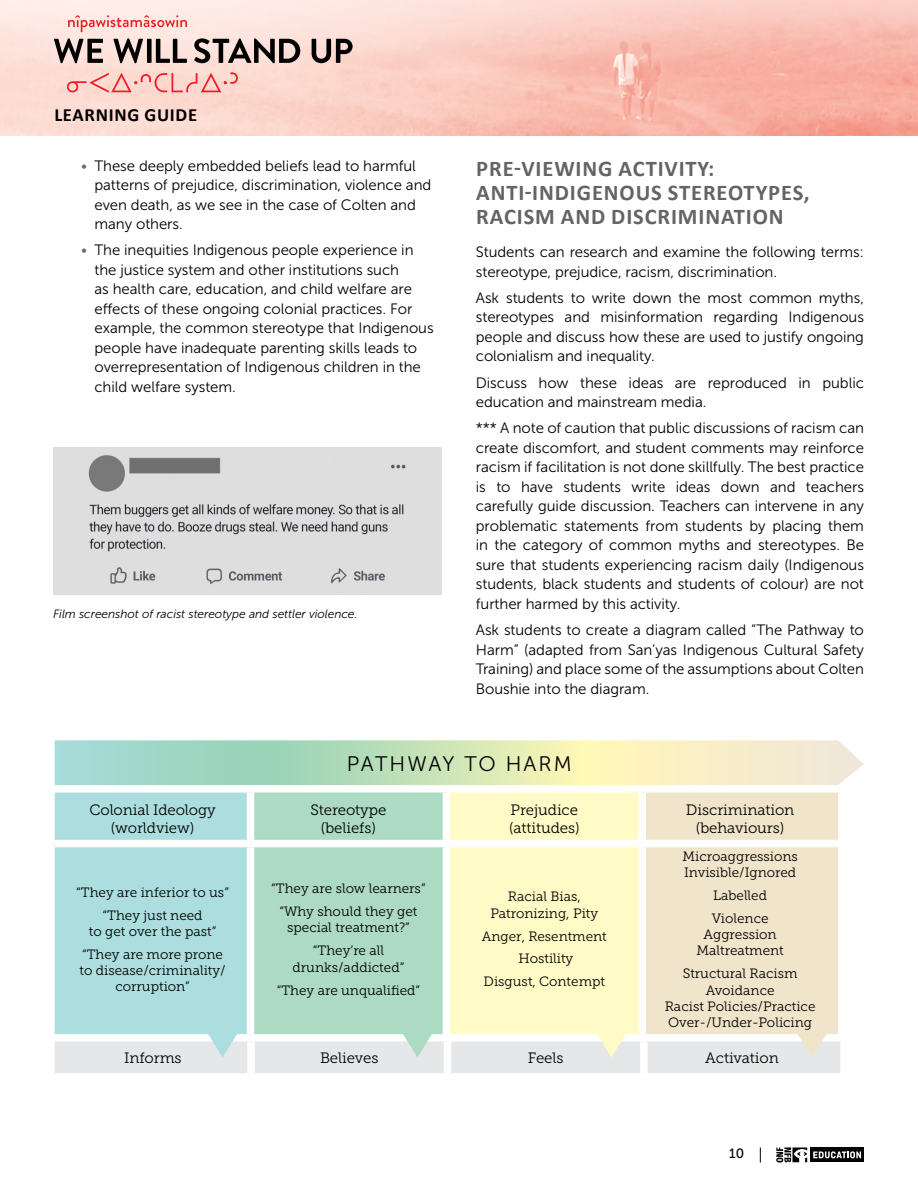
<style>
.page{position:relative;width:918px;height:1188px;background:#fff}
.page>*{position:absolute;margin:0;border:0;box-sizing:border-box;transform-origin:0 0}
.t1{font:700 22.5px/24px "Calibri";letter-spacing:.04em;color:#636466}
.t2{font:21px "Museo Sans 300";letter-spacing:.095em;color:#000}
.t3{font:700 18.6px "Calibri";letter-spacing:.04em;color:#000}
.t4{font:15px/19.5px "Museo Sans 300";letter-spacing:-.005em;color:#000}
.t5{font:15px/18px "Museo Slab 300";letter-spacing:-.005em;color:#000;text-align:center}
.t6{font:13.5px/23px "Museo Slab 300";color:#000;text-align:center}
.t7{font:13.5px "Museo Sans 500";color:#000}
.t8{font:italic 12px "Museo Sans 300";letter-spacing:-.005em;color:#000}
.s1{color:#6d6e71}
</style>
<div class="page">
<img style="left:0;top:0;width:918px;height:135px">
<svg style="left:68px;top:15px;width:119px;height:17px;background:#fabfbc"></svg>
<svg style="left:194px;top:38px;width:159px;height:25px;background:#95837f"></svg>
<svg style="left:54px;top:38px;width:133px;height:25px;background:#9b8b87"></svg>
<svg style="left:67px;top:72px;width:171px;height:21px;background:#f9bbb4"></svg>
<div style="left:810px;top:1148px;width:54px;height:14px;background:#030303"></div>
<svg style="left:776px;top:1147px;width:31px;height:16px"></svg>
<svg style="left:813px;top:1151px;width:48px;height:7px"></svg>
<svg style="left:760px;top:1148px;width:1px;height:15px"></svg>
<svg style="left:55px;top:1034px;width:785px;height:39px"></svg>
<img style="left:53px;top:448px;width:389px;height:147px">
<svg style="left:55px;top:740px;width:809px;height:45px;background:#cee4c2"></svg>
<div style="left:55px;top:793px;width:192px;height:241px;background:#addedf"></div>
<div style="left:254px;top:793px;width:189px;height:241px;background:#acdac2"></div>
<div style="left:450px;top:793px;width:188px;height:241px;background:#fffac6"></div>
<div style="left:646px;top:793px;width:192px;height:241px;background:#f0e5cb"></div>
<div style="left:55px;top:840px;width:196px;height:7px;background:#fff"></div>
<div style="left:251px;top:840px;width:195px;height:7px;background:#fff"></div>
<div style="left:446px;top:840px;width:196px;height:7px;background:#fff"></div>
<div style="left:642px;top:840px;width:196px;height:7px;background:#fff"></div>
<p class="t3" style="left:54px;top:103px;width:144px">LEARNING GUIDE</p>
<p class="t4" style="left:94px;top:156px;width:338px;text-indent:-14px"><span class="s1">•</span> These deeply embedded beliefs lead to harmful patterns of prejudice, discrimination, violence and even death, as we see in the case of Colten and many others.</p>
<p class="t4" style="left:94px;top:241px;width:341px;text-indent:-14px"><span class="s1">•</span> The inequities Indigenous people experience in the justice system and other institutions such<br>as health care, education, and child welfare are effects of these ongoing colonial practices. For example, the common stereotype that Indigenous people have inadequate parenting skills leads to overrepresentation of Indigenous children in the child welfare system.</p>
<p class="t8" style="left:53px;top:607px;width:306px">Film screenshot of racist stereotype and settler violence.</p>
<h1 class="t1" style="left:476px;top:157px;width:335px">PRE-VIEWING ACTIVITY:<br>ANTI-INDIGENOUS STEREOTYPES,<br>RACISM AND DISCRIMINATION</h1>
<p class="t4" style="left:476px;top:242px;width:390px">Students can research and examine the following terms: stereotype, prejudice, racism, discrimination.</p>
<p class="t4" style="left:476px;top:288px;width:390px;text-align:justify">Ask students to write down the most common myths, stereotypes and misinformation regarding Indigenous people and discuss how these are used to justify ongoing colonialism and inequality.</p>
<p class="t4" style="left:476px;top:373px;width:390px">Discuss how these ideas are reproduced in public education and mainstream media.</p>
<p class="t4" style="left:476px;top:419px;width:390px;text-align:justify">*** A note of caution that public discussions of racism can create discomfort, and student comments may reinforce racism if facilitation is not done skillfully. The best practice is to have students write ideas down and teachers carefully guide discussion. Teachers can intervene in any problematic statements from students by placing them in the category of common myths and stereotypes. Be sure that students experiencing racism daily (Indigenous students, black students and students of colour) are not further harmed by this activity.</p>
<p class="t4" style="left:476px;top:620px;width:390px;text-align:justify">Ask students to create a diagram called “The Pathway to Harm” (adapted from San’yas Indigenous Cultural Safety Training) and place some of the assumptions about Colten Boushie into the diagram.</p>
<h2 class="t2" style="left:347px;top:752px;width:226px">PATHWAY TO HARM</h2>
<p class="t5" style="left:89px;top:801px;width:128px">Colonial Ideology (worldview)</p>
<p class="t5" style="left:310px;top:801px;width:77px">Stereotype (beliefs)</p>
<p class="t5" style="left:509px;top:801px;width:72px;text-align:left">Prejudice (attitudes)</p>
<p class="t5" style="left:686px;top:801px;width:110px">Discrimination (behaviours)</p>
<p class="t6" style="left:76px;top:881px;width:154px">“They are inferior to us” “They just need</p>
<p class="t6" style="left:82px;top:920px;width:142px">to get over the past” “They are more prone</p>
<p class="t6" style="left:79px;top:962px;width:148px;line-height:16.2px">to disease/criminality/ corruption”</p>
<p class="t6" style="left:271px;top:877px;width:156px">“They are slow learners” “Why should they get</p>
<p class="t6" style="left:287px;top:916px;width:124px">special treatment?” “They’re all</p>
<p class="t6" style="left:277px;top:956px;width:145px">drunks/addicted” “They are unqualified”</p>
<p class="t6" style="left:490px;top:889px;width:109px;line-height:16.2px">Racial Bias,<br>Patronizing, Pity</p>
<p class="t6" style="left:482px;top:924px;width:127px">Anger, Resentment<br>Hostility<br>Disgust, Contempt</p>
<p class="t6" style="left:683px;top:848px;width:117px;line-height:16.2px;text-align:left">Microaggressions<br>Invisible/Ignored</p>
<p class="t6" style="left:712px;top:884px;width:58px;text-align:left">Labelled<br>Violence</p>
<p class="t6" style="left:697px;top:927px;width:89px;line-height:16.2px">Aggression<br>Maltreatment</p>
<p class="t6" style="left:665px;top:966px;width:152px;line-height:16.2px">Structural Racism<br>Avoidance<br>Racist Policies/Practice<br>Over-/Under-Policing</p>
<p class="t5" style="left:124px;top:1049px;width:59px">Informs</p>
<p class="t5" style="left:320px;top:1049px;width:60px">Believes</p>
<p class="t5" style="left:528px;top:1049px;width:37px">Feels</p>
<p class="t5" style="left:705px;top:1049px;width:75px">Activation</p>
<p class="t7" style="left:729px;top:1146px;width:17px">10</p>
</div>
